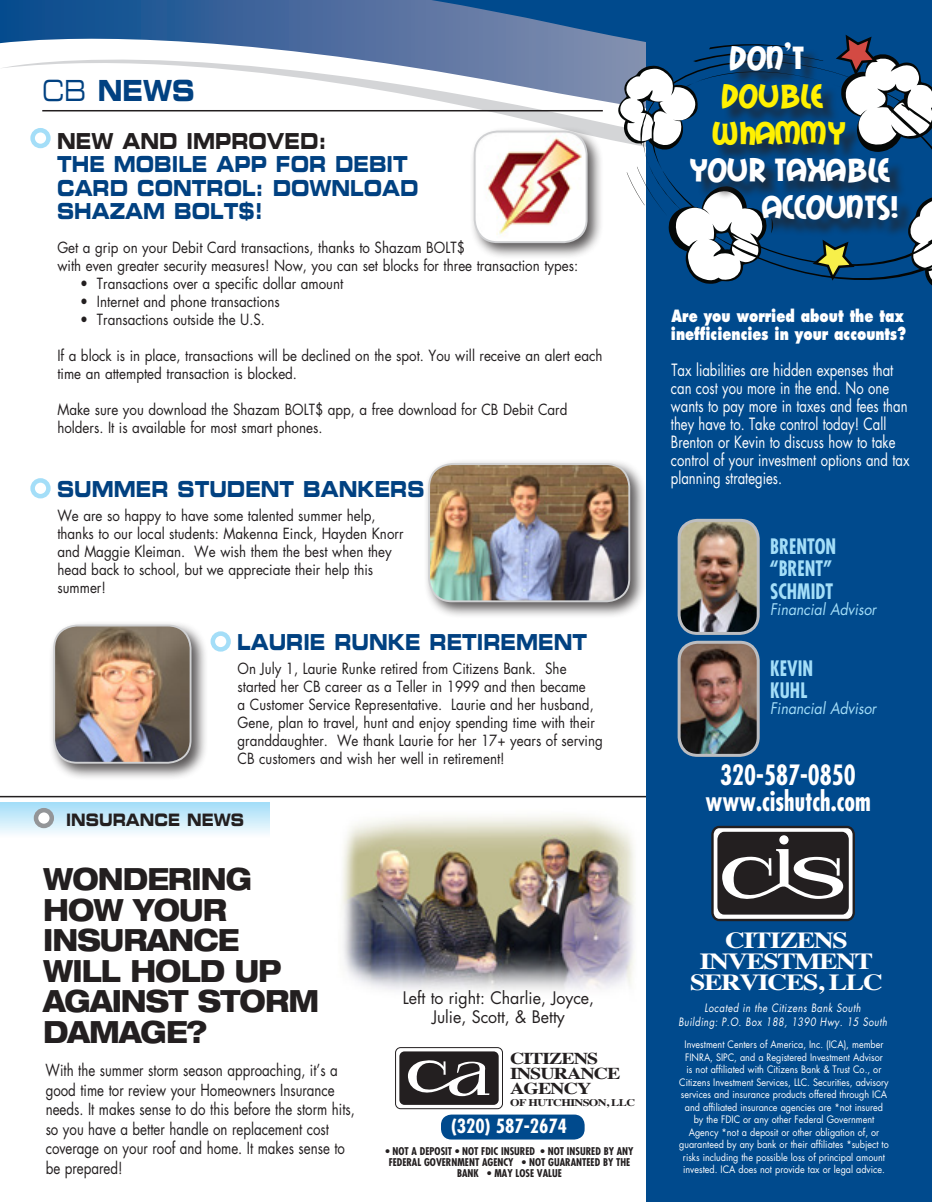
<style>
.page{position:relative;width:932px;height:1202px;background:#fff}
.page>*{position:absolute;margin:0;border:0;box-sizing:border-box;transform-origin:0 0}
.t1{font:34.95px "Mail Ray Stuff";color:#fff}
.t2{font:34.95px "Mail Ray Stuff";color:#fff101}
.t3{font:800 expanded 30.6px/30.6px "Helvetica Neue";letter-spacing:-.035em;color:#231f20;scale:.86 1}
.t4{font:29.1px "Eurostile Bold Extended Two";color:#014181;scale:.75 1}
.t5{font:700 condensed 27.15px "Futura";color:#fff;scale:.9 1}
.t6{font:700 22.95px/21px "Times";letter-spacing:-.05em;color:#fff;text-align:center;scale:1.2 1}
.t7{font:22.05px/23.5px "Eurostile Bold Extended Two";color:#014181;scale:.75 1}
.t8{font:22.05px "Eurostile Bold Extended Two";color:#231f20;scale:.75 1}
.t9{font:700 condensed 20.7px/22.6px "Futura";color:#a4def8;scale:.9 1}
.t10{font:700 condensed 19.05px "Futura";color:#fff}
.t11{font:17.1px "Eurostile Bold Extended Two";color:#231f20;scale:.75 1}
.t12{font:16.8px/19px "Futura";color:#231f20;text-align:center;scale:.95 1}
.t13{font:700 16.65px/14.9px "Times";letter-spacing:-.05em;color:#231f20;scale:1.2 1}
.t14{font:16.5px/18px "Futura";color:#fff;scale:.79 1}
.t15{font:800 16.5px/18px "Futura";color:#fff;scale:.79 1}
.t16{font:16.2px/19.5px "Futura";color:#231f20;scale:.82 1}
.t17{font:italic 15.6px "Futura";color:#a4def8;scale:.9 1}
.t18{font:15px/18px "Futura";color:#231f20;scale:.89 1}
.t19{font:italic 11.25px/13.5px "Futura";letter-spacing:.05em;color:#fff;text-align:center;scale:.83 1}
.t20{font:700 condensed 10.35px/11.2px "Futura";color:#231f20;text-align:center}
.t21{font:700 10.2px "Times";letter-spacing:-.05em;color:#231f20;scale:1.2 1}
.t22{font:10.05px/12.5px "Futura";color:#fff;text-align:center;scale:.9 1}
.s1{font-family:"Eurostile Extended Two"}
</style>
<div class="page">
<img style="left:325px;top:795px;width:321px;height:196px">
<svg style="left:0;top:0;width:366px;height:132px"></svg>
<div style="left:0;top:803px;width:269px;height:34px;background:linear-gradient(to bottom,#a4def8,#f8fcfe)"></div>
<svg style="left:36px;top:810px;width:16px;height:16px"></svg>
<div style="left:34px;top:808px;width:20px;height:20px;border:4px solid #939598;border-radius:50%"></div>
<div style="left:441px;top:1114px;width:143px;height:25px;background:#004a8d;border-radius:10px"></div>
<svg style="left:395px;top:1047px;width:107px;height:61px"></svg>
<div style="left:395px;top:1047px;width:108px;height:62px;border:1px solid #231f20;border-radius:5px"></div>
<div style="left:399px;top:1051px;width:99px;height:53px;background:#231f20;border-radius:5px"></div>
<svg style="left:408px;top:1060px;width:81px;height:36px"></svg>
<hr style="left:0;top:796px;width:927px;height:1px;background:#231f20">
<hr style="left:42px;top:110px;width:561px;height:1px;background:#231f20">
<div style="left:646px;top:0;width:286px;height:1202px;background:#004a8d"></div>
<svg style="left:711px;top:825px;width:144px;height:96px;background:#5f5d5f"></svg>
<img style="left:681px;top:644px;width:77px;height:110px">
<div style="left:677px;top:640px;width:82px;height:117px;border:3px solid #bcbdc0;border-radius:18px"></div>
<img style="left:681px;top:520px;width:77px;height:112px">
<div style="left:677px;top:519px;width:82px;height:116px;border:3px solid #bcbdc0;border-radius:18px"></div>
<svg style="left:33px;top:480px;width:15px;height:16px"></svg>
<div style="left:30px;top:478px;width:21px;height:20px;border:4px solid #a4def8;border-radius:50%"></div>
<svg style="left:213px;top:633px;width:15px;height:16px"></svg>
<div style="left:210px;top:631px;width:21px;height:20px;border:4px solid #a4def8;border-radius:50%"></div>
<svg style="left:33px;top:130px;width:15px;height:16px"></svg>
<div style="left:30px;top:128px;width:21px;height:20px;border:4px solid #a4def8;border-radius:50%"></div>
<svg style="left:637px;top:152px;width:270px;height:128px"></svg>
<svg style="left:637px;top:167px;width:30px;height:49px"></svg>
<svg style="left:626px;top:172px;width:19px;height:33px"></svg>
<svg style="left:907px;top:197px;width:25px;height:89px"></svg>
<svg style="left:668px;top:186px;width:106px;height:98px"></svg>
<svg style="left:366px;top:0;width:566px;height:152px"></svg>
<svg style="left:810px;top:237px;width:47px;height:44px"></svg>
<div style="left:692px;top:44px;width:221px;height:193px;background:#231f20;opacity:.75"></div>
<div style="left:469px;top:126px;width:135px;height:134px;background:#231f20;opacity:.75"></div>
<img style="left:474px;top:132px;width:112px;height:110px">
<div style="left:473px;top:131px;width:114px;height:112px;border:2px solid #cfd0d2;border-radius:23px"></div>
<div style="left:423px;top:458px;width:224px;height:161px;background:#231f20;opacity:.75"></div>
<img style="left:429px;top:464px;width:200px;height:137px">
<div style="left:428px;top:463px;width:202px;height:139px;border:2px solid #cfd0d2;border-radius:23px"></div>
<div style="left:48px;top:620px;width:160px;height:160px;background:#231f20;opacity:.75"></div>
<img style="left:54px;top:625px;width:136px;height:137px">
<div style="left:53px;top:624px;width:138px;height:139px;border:2px solid #cfd0d2;border-radius:23px"></div>
<p class="t4" style="left:42px;top:70px;width:205px"><span class="s1">CB</span> NEWS</p>
<p class="t8" style="left:57px;top:125px;width:361px">NEW AND IMPROVED:</p>
<p class="t7" style="left:57px;top:152px;width:483px">THE MOBILE APP FOR DEBIT<br>CARD CONTROL: DOWNLOAD<br>SHAZAM BOLT$!</p>
<p class="t18" style="left:57px;top:238px;width:587px">Get a grip on your Debit Card transactions, thanks to Shazam BOLT$<br>with even greater security measures! Now, you can set blocks for three transaction types:</p>
<p class="t18" style="left:80px;top:274px;width:297px">• Transactions over a specific dollar amount</p>
<p class="t18" style="left:80px;top:292px;width:226px">• Internet and phone transactions</p>
<p class="t18" style="left:80px;top:310px;width:209px">• Transactions outside the U.S.</p>
<p class="t18" style="left:57px;top:346px;width:614px">If a block is in place, transactions will be declined on the spot. You will receive an alert each time an attempted transaction is blocked.</p>
<p class="t18" style="left:57px;top:400px;width:574px">Make sure you download the Shazam BOLT$ app, a free download for CB Debit Card holders. It is available for most smart phones.</p>
<p class="t7" style="left:57px;top:477px;width:491px">SUMMER STUDENT BANKERS</p>
<p class="t18" style="left:57px;top:506px;width:390px">We are so happy to have some talented summer help, thanks to our local students: Makenna Einck, Hayden Knorr and Maggie Kleiman. We wish them the best when they head back to school, but we appreciate their help this summer!</p>
<p class="t7" style="left:237px;top:630px;width:468px">LAURIE RUNKE RETIREMENT</p>
<p class="t18" style="left:237px;top:659px;width:412px">On July 1, Laurie Runke retired from Citizens Bank. She started her CB career as a Teller in 1999 and then became<br>a Customer Service Representative. Laurie and her husband, Gene, plan to travel, hunt and enjoy spending time with their granddaughter. We thank Laurie for her 17+ years of serving CB customers and wish her well in retirement!</p>
<p class="t11" style="left:66px;top:808px;width:239px">INSURANCE NEWS</p>
<p class="t3" style="left:43px;top:862px;width:323px">WONDERING<br>HOW YOUR<br>INSURANCE<br>WILL HOLD UP<br>AGAINST STORM<br>DAMAGE?</p>
<p class="t16" style="left:46px;top:1060px;width:378px">With the summer storm season approaching, it’s a good time tor review your Homeowners Insurance needs. It makes sense to do this before the storm hits, so you have a better handle on replacement cost coverage on your roof and home. It makes sense to be prepared!</p>
<p class="t12" style="left:403px;top:988px;width:203px">Left to right: Charlie, Joyce,<br>Julie, Scott, &amp; Betty</p>
<p class="t13" style="left:510px;top:1049px;width:94px">CITIZENS<br>INSURANCE<br>AGENCY</p>
<p class="t21" style="left:510px;top:1092px;width:106px">OF HUTCHINSON, LLC</p>
<p class="t10" style="left:451px;top:1113px;width:117px">(320) 587-2674</p>
<p class="t20" style="left:385px;top:1145px;width:250px">• NOT A DEPOSIT • NOT FDIC INSURED • NOT INSURED BY ANY<br>FEDERAL GOVERNMENT AGENCY • NOT GUARANTEED BY THE<br>BANK • MAY LOSE VALUE</p>
<p class="t1" style="left:729px;top:41px;width:76px">DON’T</p>
<p class="t2" style="left:721px;top:79px;width:103px">DOUBLE</p>
<p class="t2" style="left:713px;top:116px;width:134px">WHAMMY</p>
<p class="t1" style="left:689px;top:153px;width:203px">YOUR TAXABLE</p>
<p class="t1" style="left:762px;top:190px;width:138px">ACCOUNTS!</p>
<p class="t15" style="left:671px;top:307px;width:299px">Are you worried about the tax inefficiencies in your accounts?</p>
<p class="t14" style="left:671px;top:361px;width:303px">Tax liabilities are hidden expenses that can cost you more in the end. No one wants to pay more in taxes and fees than they have to. Take control today! Call Brenton or Kevin to discuss how to take control of your investment options and tax planning strategies.</p>
<p class="t9" style="left:769px;top:534px;width:76px">BRENTON “BRENT”</p>
<p class="t9" style="left:770px;top:580px;width:71px">SCHMIDT</p>
<p class="t17" style="left:770px;top:598px;width:119px">Financial Advisor</p>
<p class="t9" style="left:770px;top:656px;width:49px">KEVIN</p>
<p class="t9" style="left:770px;top:679px;width:43px">KUHL</p>
<p class="t17" style="left:770px;top:697px;width:119px">Financial Advisor</p>
<p class="t5" style="left:720px;top:758px;width:152px">320-587-0850</p>
<p class="t5" style="left:705px;top:783px;width:185px">www.cishutch.com</p>
<p class="t6" style="left:699px;top:927px;width:146px">CITIZENS<br>INVESTMENT</p>
<p class="t6" style="left:690px;top:969px;width:162px">SERVICES, LLC</p>
<p class="t19" style="left:678px;top:1001px;width:253px">Located in the Citizens Bank South<br>Building: P.O. Box 188, 1390 Hwy. 15 South</p>
<p class="t22" style="left:679px;top:1038px;width:234px">Investment Centers of America, Inc. (ICA), member FINRA, SIPC, and a Registered Investment Advisor<br>is not affiliated with Citizens Bank &amp; Trust Co., or Citizens Investment Services, LLC. Securities, advisory services and insurance products offered through ICA and affiliated insurance agencies are *not insured by the FDIC or any other Federal Government Agency *not a deposit or other obligation of, or guaranteed by any bank or their affiliates *subject to risks including the possible loss of principal amount invested. ICA does not provide tax or legal advice.</p>
</div>
